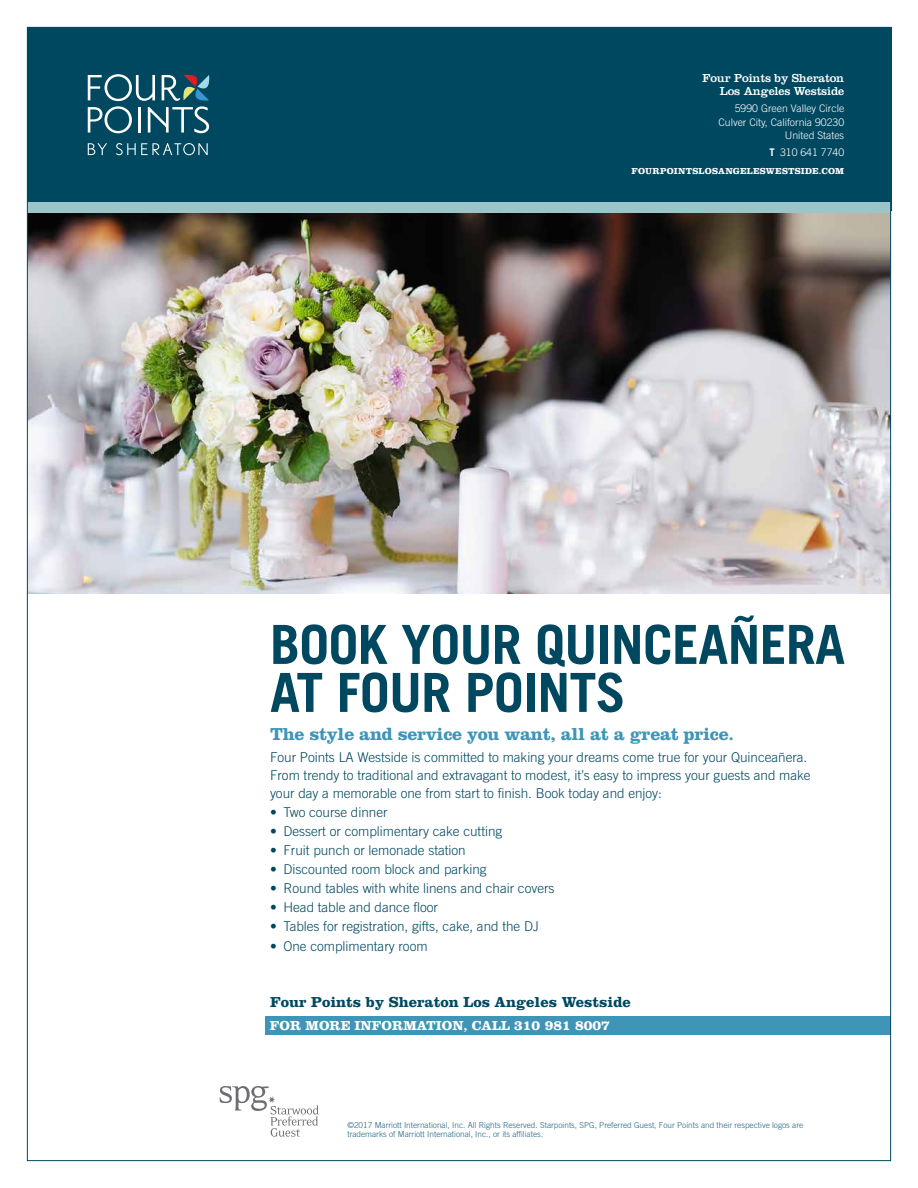
<style>
.page{position:relative;width:918px;height:1188px;background:#fff}
.page>*{position:absolute;margin:0;border:0;box-sizing:border-box;transform-origin:0 0}
.t1{font:700 54px/48px "Trade Gothic LT Std";letter-spacing:-.015em;color:#004860}
.t2{font:700 18px "Clarendon LT Std";letter-spacing:-.015em;color:#3e95b7}
.t3{font:700 15px "Clarendon LT Std";color:#004860}
.t4{font:300 13.5px/18px "Trade Gothic LT Std";color:#004860}
.t5{font:700 13.5px "Clarendon LT Std";color:#fff}
.t6{font:12px/12.8px "Clarendon LT Std";letter-spacing:-.01em;color:#fff;text-align:right}
.t7{font:300 10.5px/13.5px "Trade Gothic LT Std";color:#fff;text-align:right}
.t8{font:700 9px "Clarendon LT Std";letter-spacing:.02em;color:#fff}
.t9{font:300 8.25px/9px "Trade Gothic LT Std";color:#1f627f}
.s1{font-weight:700}
.s2{font-size:14.25px}
</style>
<div class="page">
<div style="left:27px;top:27px;width:864px;height:184px;background:#004860"></div>
<div style="left:265px;top:1016px;width:625px;height:19px;background:#3e95b7"></div>
<img style="left:29px;top:213px;width:860px;height:381px">
<div style="left:27px;top:202px;width:864px;height:11px;background:#9cc5ca"></div>
<svg style="left:88px;top:143px;width:19px;height:12px"></svg>
<svg style="left:116px;top:143px;width:92px;height:12px"></svg>
<svg style="left:88px;top:74px;width:121px;height:59px"></svg>
<svg style="left:219px;top:1086px;width:100px;height:51px"></svg>
<p class="t6" style="left:703px;top:72px;width:143px">Four Points by Sheraton<br>Los Angeles Westside</p>
<p class="t7" style="left:718px;top:102px;width:127px">5990 Green Valley Circle<br>Culver City, California 90230<br>United States</p>
<p class="t7" style="left:770px;top:146px;width:76px"><span class="s1">T</span> 310 641 7740</p>
<p class="t8" style="left:632px;top:165px;width:214px">FOURPOINTSLOSANGELESWESTSIDE.COM</p>
<h1 class="t1" style="left:270px;top:620px;width:577px">BOOK YOUR QUINCEAÑERA<br>AT FOUR POINTS</h1>
<h2 class="t2" style="left:270px;top:723px;width:465px">The style and service you want, all at a great price.</h2>
<p class="t4" style="left:270px;top:748px;width:542px">Four Points LA Westside is committed to making your dreams come true for your Quinceañera.<br>From trendy to traditional and extravagant to modest, it’s easy to impress your guests and make your day a memorable one from start to finish. Book today and enjoy:</p>
<p class="t4" style="left:270px;top:803px;width:119px">• Two course dinner</p>
<p class="t4" style="left:270px;top:822px;width:234px">• Dessert or complimentary cake cutting</p>
<p class="t4" style="left:270px;top:841px;width:197px">• Fruit punch or lemonade station</p>
<p class="t4" style="left:270px;top:860px;width:218px">• Discounted room block and parking</p>
<p class="t4" style="left:270px;top:879px;width:286px">• Round tables with white linens and chair covers</p>
<p class="t4" style="left:270px;top:898px;width:170px">• Head table and dance floor</p>
<p class="t4" style="left:270px;top:918px;width:271px">• Tables for registration, gifts, cake, and the DJ</p>
<p class="t4" style="left:270px;top:937px;width:159px">• One complimentary room</p>
<p class="t3" style="left:270px;top:993px;width:362px">Four Points by Sheraton Los Angeles Westside</p>
<p class="t5" style="left:270px;top:1017px;width:342px">FOR MORE INFORMATION, CALL <span class="s2">310 981 8007</span></p>
<p class="t9" style="left:347px;top:1120px;width:457px">©2017 Marriott International, Inc. All Rights Reserved. Starpoints, SPG, Preferred Guest, Four Points and their respective logos are trademarks of Marriott International, Inc., or its affiliates.</p>
</div>
